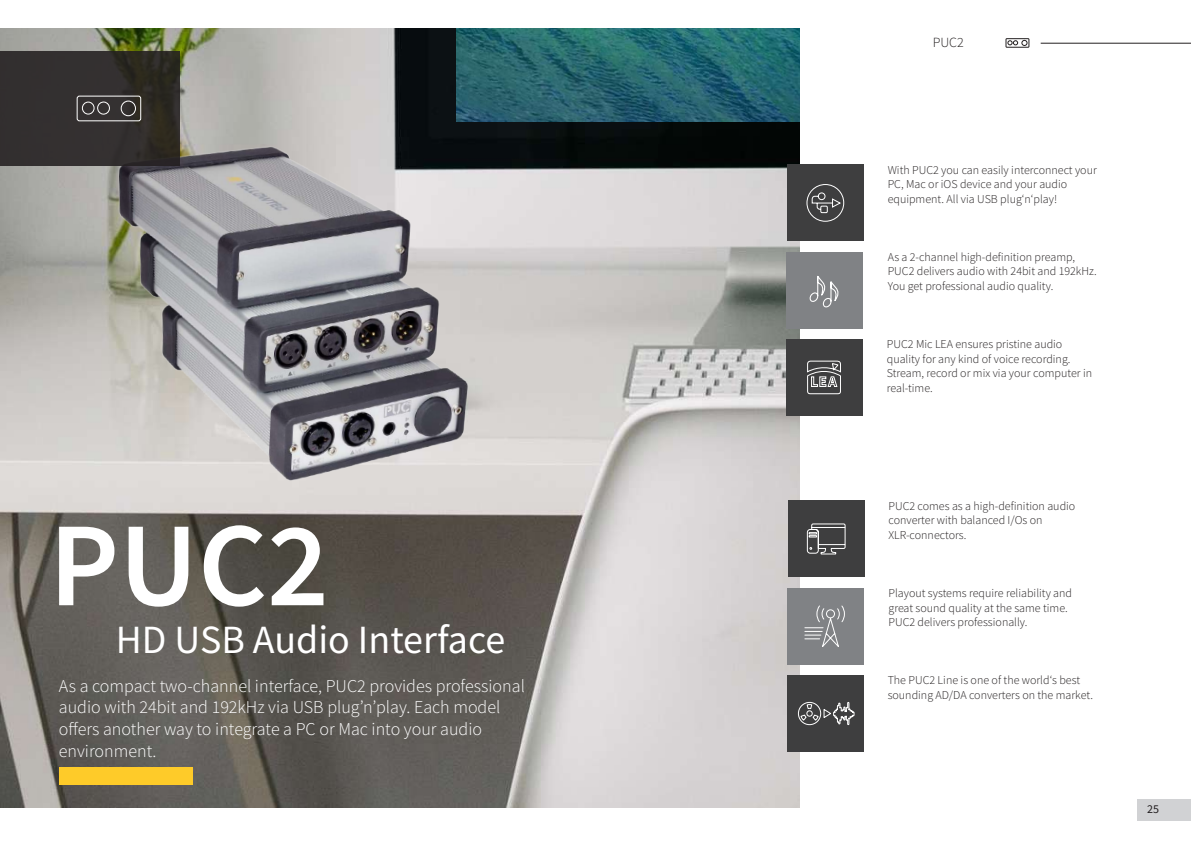
<style>
.page{position:relative;width:1191px;height:842px;background:#fff}
.page>*{position:absolute;margin:0;border:0;box-sizing:border-box;transform-origin:0 0}
.t1{font:600 120px "Source Sans Pro";color:#fff}
.t2{font:40px "Source Sans Pro";color:#fff}
.t3{font:300 18px/21.6px "Source Sans Pro";color:#fff}
.t4{font:300 14px "Source Sans Pro";color:#231f20}
.t5{font:300 12px/14.4px "Source Sans Pro";color:#231f20}
.t6{font:12px "Source Sans Pro";color:#231f20}
</style>
<div class="page">
<hr style="left:1040px;top:43px;width:151px;height:1px;background:#231f20">
<div style="left:1136px;top:799px;width:55px;height:22px;background:#d1d2d4"></div>
<img style="left:0;top:28px;width:799px;height:780px">
<img style="left:95px;top:135px;width:538px;height:367px">
<div style="left:787px;top:164px;width:77px;height:77px;background:#3e3e3f"></div>
<div style="left:786px;top:252px;width:77px;height:77px;background:#808285"></div>
<div style="left:786px;top:339px;width:77px;height:77px;background:#3e3e3f"></div>
<div style="left:787px;top:500px;width:77px;height:77px;background:#3e3e3f"></div>
<div style="left:787px;top:588px;width:77px;height:77px;background:#808285"></div>
<div style="left:787px;top:675px;width:77px;height:77px;background:#3e3e3f"></div>
<svg style="left:806px;top:184px;width:38px;height:38px"></svg>
<svg style="left:807px;top:360px;width:34px;height:35px"></svg>
<svg style="left:797px;top:701px;width:58px;height:25px"></svg>
<svg style="left:804px;top:605px;width:41px;height:42px"></svg>
<svg style="left:806px;top:523px;width:40px;height:32px"></svg>
<svg style="left:809px;top:276px;width:30px;height:31px"></svg>
<svg style="left:1005px;top:38px;width:24px;height:10px"></svg>
<div style="left:0;top:51px;width:179px;height:115px;background:linear-gradient(to right,#353134,#2d2a24)"></div>
<svg style="left:76px;top:95px;width:66px;height:27px;background:#545150"></svg>
<div style="left:59px;top:767px;width:133px;height:18px;background:#fecb29"></div>
<img style="left:456px;top:28px;width:343px;height:93px">
<h1 class="t1" style="left:49px;top:485px;width:281px">PUC2</h1>
<h2 class="t2" style="left:116px;top:614px;width:391px">HD USB Audio Interface</h2>
<h3 class="t3" style="left:59px;top:675px;width:467px">As a compact two‑channel interface, PUC2 provides professional audio with 24bit and 192kHz via USB plug’n’play. Each model offers another way to integrate a PC or Mac into your audio environment.</h3>
<p class="t4" style="left:932px;top:34px;width:33px">PUC2</p>
<p class="t5" style="left:887px;top:163px;width:211px">With PUC2 you can easily interconnect your<br>PC, Mac or iOS device and your audio equipment. All via USB plug‘n‘play!</p>
<p class="t5" style="left:887px;top:250px;width:210px">As a 2-channel high-definition preamp,<br>PUC2 delivers audio with 24bit and 192kHz.<br>You get professional audio quality.</p>
<p class="t5" style="left:887px;top:337px;width:207px">PUC2 Mic LEA ensures pristine audio quality for any kind of voice recording.<br>Stream, record or mix via your computer in real-time.</p>
<p class="t5" style="left:888px;top:499px;width:188px">PUC2 comes as a high-definition audio converter with balanced I/Os on<br>XLR-connectors.</p>
<p class="t5" style="left:888px;top:586px;width:185px">Playout systems require reliability and great sound quality at the same time.<br>PUC2 delivers professionally.</p>
<p class="t5" style="left:887px;top:673px;width:207px">The PUC2 Line is one of the world‘s best sounding AD/DA converters on the market.</p>
<p class="t6" style="left:1147px;top:802px;width:13px">25</p>
</div>
